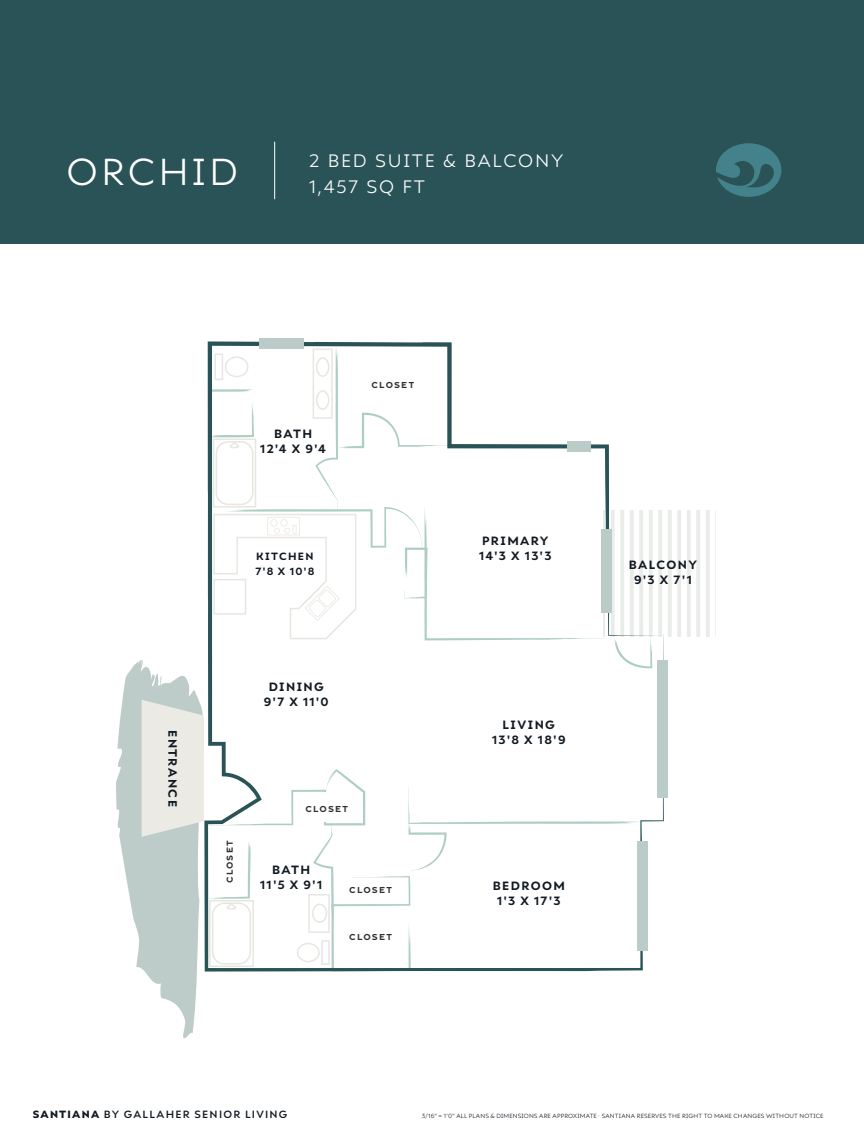
<style>
.page{position:relative;width:864px;height:1134px;background:#fff}
.page>*{position:absolute;margin:0;border:0;box-sizing:border-box;transform-origin:0 0}
.t1{font:37.5px "Ariana Pro";letter-spacing:.085em;color:#fff}
.t2{font:18px/25.5px "Ariana Pro";letter-spacing:.095em;color:#fff}
.t3{font:700 12px/15px "Ariana Pro";letter-spacing:.115em;color:#111921;text-align:center}
.t4{font:500 10.5px "Ariana Pro";letter-spacing:.12em;color:#111921}
.t5{font:700 10.5px/15px "Ariana Pro";letter-spacing:.125em;color:#111921}
.t6{font:700 9.45px "Gravesend Sans";letter-spacing:.125em;color:#2d2e2d}
.t7{font:6px "Ariana Pro";letter-spacing:.02em;color:#111921}
.s1{font-weight:900}
</style>
<div class="page">
<svg style="left:668px;top:510px;width:48px;height:127px"></svg>
<svg style="left:207px;top:341px;width:458px;height:481px"></svg>
<div style="left:658px;top:661px;width:10px;height:137px;background:#bbcbc7"></div>
<div style="left:259px;top:339px;width:45px;height:10px;background:#bbcbc7"></div>
<svg style="left:116px;top:345px;width:536px;height:694px"></svg>
<div style="left:0;top:0;width:864px;height:243px;background:#295356"></div>
<hr style="left:274px;top:142px;width:1px;height:57px;background:#fff">
<svg style="left:716px;top:143px;width:65px;height:54px"></svg>
<h1 class="t1" style="left:66px;top:146px;width:173px">ORCHID</h1>
<h2 class="t2" style="left:309px;top:147px;width:256px">2 BED SUITE &amp; BALCONY<br>1,457 SQ FT</h2>
<p class="t3" style="left:181px;top:730px;width:78px;rotate:90deg">ENTRANCE</p>
<p class="t3" style="left:260px;top:425px;width:67px">BATH<br>12'4 X 9'4</p>
<p class="t5" style="left:255px;top:548px;width:61px">KITCHEN<br>7'8 X 10'8</p>
<p class="t6" style="left:372px;top:378px;width:44px">CLOSET</p>
<p class="t3" style="left:264px;top:679px;width:66px">DINING<br>9'7 X 11'0</p>
<p class="t6" style="left:223px;top:883px;width:44px;rotate:-90deg">CLOSET</p>
<p class="t6" style="left:306px;top:803px;width:44px">CLOSET</p>
<p class="t3" style="left:260px;top:861px;width:64px">BATH<br>11'5 X 9'1</p>
<p class="t6" style="left:349px;top:883px;width:44px">CLOSET</p>
<p class="t6" style="left:349px;top:931px;width:44px">CLOSET</p>
<p class="t3" style="left:479px;top:532px;width:74px;text-align:left">PRIMARY<br>14'3 X 13'3</p>
<p class="t3" style="left:492px;top:716px;width:75px">LIVING<br>13'8 X 18'9</p>
<p class="t3" style="left:493px;top:877px;width:74px">BEDROOM<br>1'3 X 17'3</p>
<p class="t3" style="left:629px;top:556px;width:70px">BALCONY<br>9'3 X 7'1</p>
<p class="t4" style="left:33px;top:1107px;width:256px"><span class="s1">SANTIANA</span> BY GALLAHER SENIOR LIVING</p>
<p class="t7" style="left:422px;top:1112px;width:403px">3/16” = 1’0” ALL PLANS &amp; DIMENSIONS ARE APPROXIMATE . SANTIANA RESERVES THE RIGHT TO MAKE CHANGES WITHOUT NOTICE</p>
</div>
